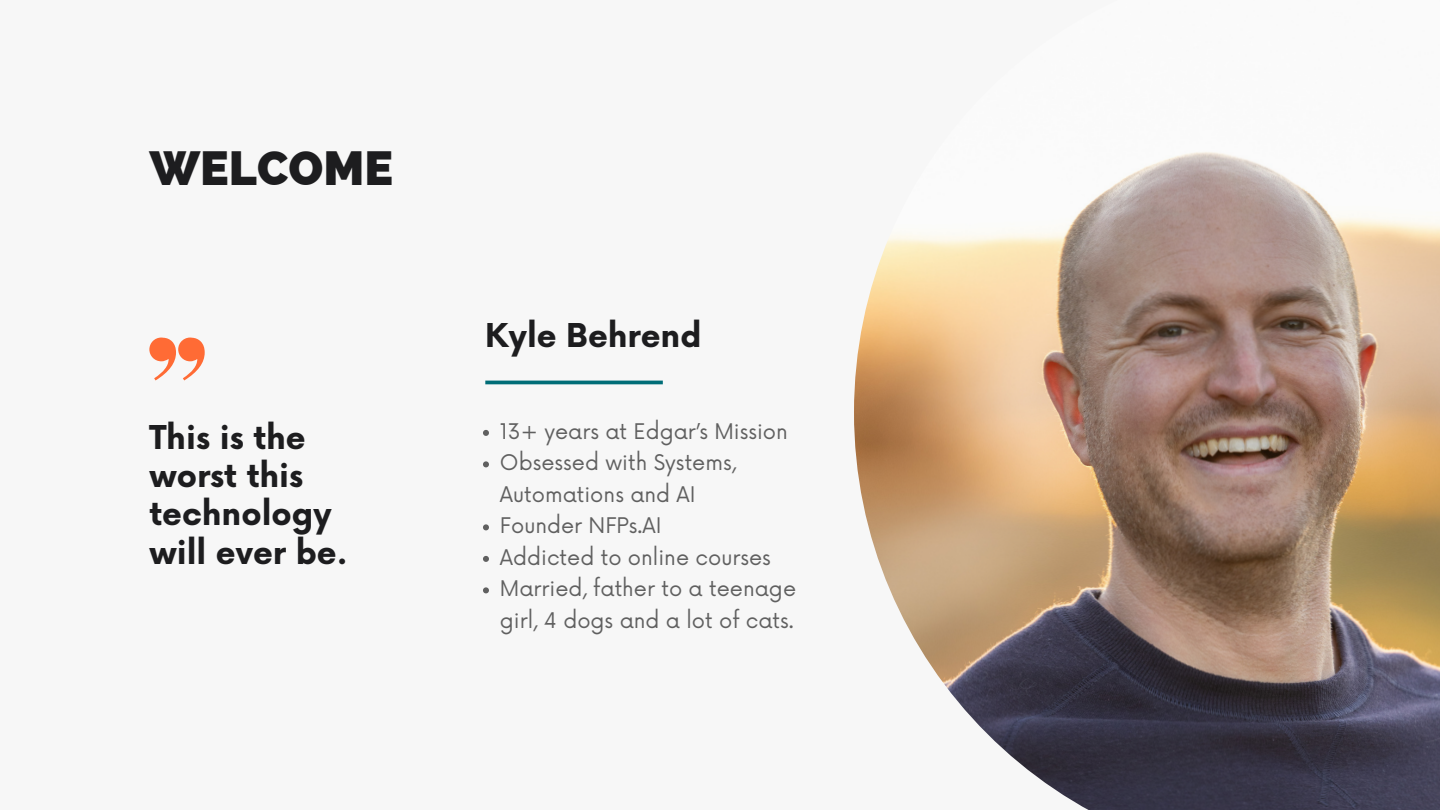
<style>
.page{position:relative;width:1440px;height:810px;background:#f7f7f7}
.page>*{position:absolute;margin:0;border:0;box-sizing:border-box;transform-origin:0 0}
.t1{font:800 48px "Raleway";color:#1d1d1f}
.t2{font:700 32px/38.2px "Now";color:#1d1d1f}
.t3{font:21px/31.5px "Now";color:#606060}
</style>
<div class="page">
<hr style="left:485px;top:381px;width:178px;height:3px;background:#006d77">
<img style="left:854px;top:152px;width:586px;height:658px">
<svg style="left:149px;top:338px;width:56px;height:42px"></svg>
<svg style="left:483px;top:430px;width:6px;height:6px"></svg>
<svg style="left:483px;top:461px;width:6px;height:6px"></svg>
<svg style="left:483px;top:524px;width:6px;height:6px"></svg>
<svg style="left:483px;top:556px;width:6px;height:6px"></svg>
<svg style="left:483px;top:587px;width:6px;height:6px"></svg>
<p class="t1" style="left:149px;top:140px;width:245px">WELCOME</p>
<p class="t2" style="left:485px;top:318px;width:218px">Kyle Behrend</p>
<p class="t2" style="left:149px;top:420px;width:200px">This is the worst this technology will ever be.</p>
<p class="t3" style="left:500px;top:417px;width:290px">13+ years at Edgar’s Mission</p>
<p class="t3" style="left:500px;top:448px;width:238px">Obsessed with Systems,<br>Automations and AI</p>
<p class="t3" style="left:500px;top:511px;width:163px">Founder NFPs.AI</p>
<p class="t3" style="left:500px;top:543px;width:272px">Addicted to online courses</p>
<p class="t3" style="left:500px;top:574px;width:298px">Married, father to a teenage girl, 4 dogs and a lot of cats.</p>
</div>
